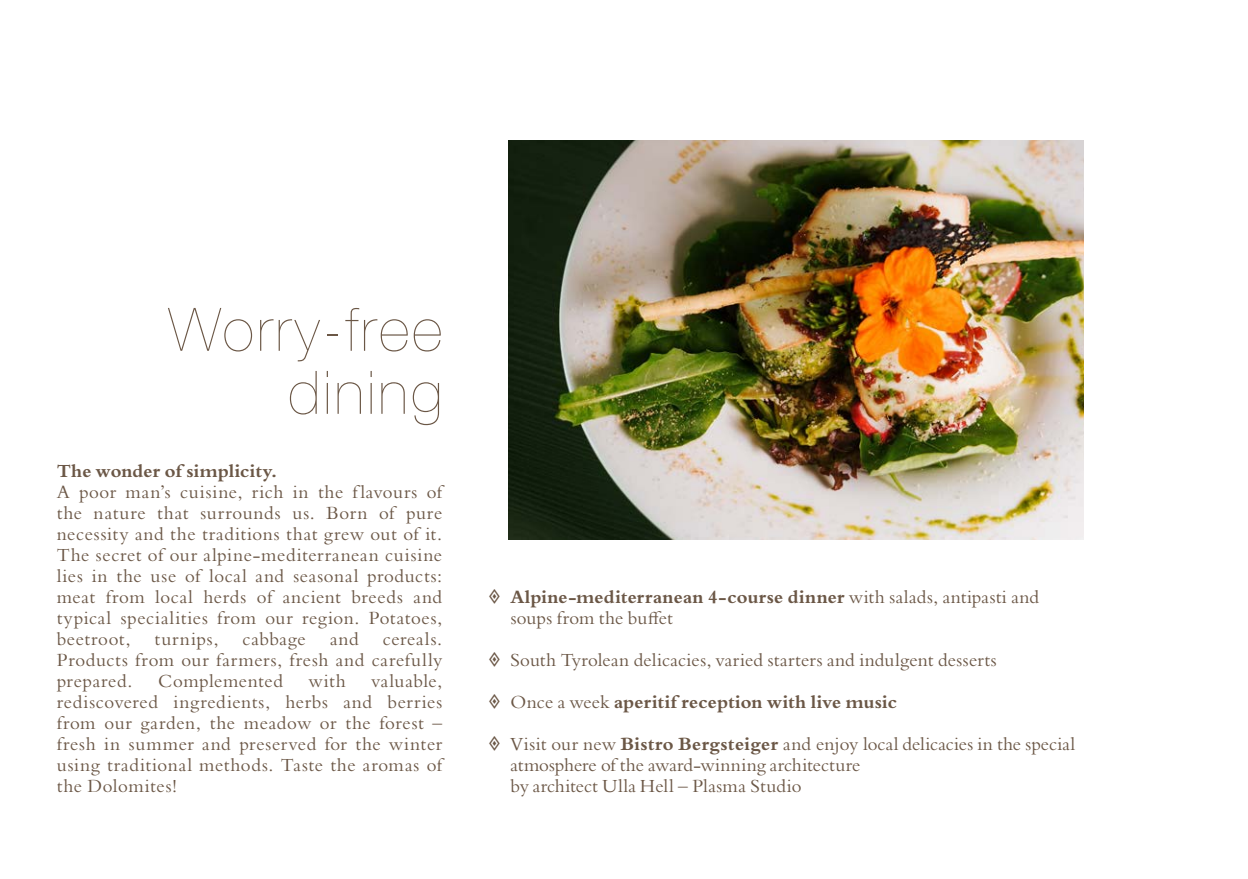
<style>
.page{position:relative;width:1248px;height:879px;background:#fff}
.page>*{position:absolute;margin:0;border:0;box-sizing:border-box;transform-origin:0 0}
.t1{font:200 60px/63px "Helvetica Neue LT Std";letter-spacing:.05em;color:#6b5746;text-align:right}
.t2{font:18px/21px "Bergamo Std";letter-spacing:.025em;color:#6b5746;text-align:justify}
.t3{font:18px/21px "Bergamo Std";letter-spacing:.005em;color:#6b5746}
.t4{font:700 18px "Bergamo Std";letter-spacing:.005em;color:#6b5746}
.t5{font:18px "Bergamo Std";letter-spacing:.055em;color:#6b5746}
.s1{font-weight:700}
.s2{font-weight:400}
</style>
<div class="page">
<img style="left:508px;top:141px;width:575px;height:399px">
<h1 class="t1" style="left:168px;top:298px;width:275px">Worry-free dining</h1>
<p class="t4" style="left:57px;top:460px;width:222px">The wonder of simplicity.</p>
<p class="t2" style="left:57px;top:481px;width:387px">A poor man’s cuisine, rich in the flavours of the nature that surrounds us. Born of pure necessity and the traditions that grew out of it.<br>The secret of our alpine-mediterranean cuisine lies in the use of local and seasonal products: meat from local herds of ancient breeds and typical specialities from our region. Potatoes, beetroot,</p>
<p class="t2" style="left:57px;top:628px;width:387px;text-indent:326px">cereals.<br>Products from our farmers, fresh and carefully prepared.</p>
<p class="t5" style="left:154px;top:628px;width:65px">turnips,</p>
<p class="t2" style="left:242px;top:628px;width:65px">cabbage</p>
<p class="t2" style="left:330px;top:628px;width:30px">and</p>
<p class="t2" style="left:57px;top:670px;width:387px;text-indent:315px">valuable, rediscovered ingredients, herbs and berries from our garden, the meadow or the forest – fresh in summer and preserved for the winter using traditional methods. Taste the aromas of the Dolomites!</p>
<p class="t2" style="left:158px;top:670px;width:126px">Complemented</p>
<p class="t2" style="left:309px;top:670px;width:38px">with</p>
<p class="t3" style="left:510px;top:586px;width:530px"><span class="s1">Alpine-mediterranean 4-course dinner</span> with salads, antipasti and soups from the buffet</p>
<p class="t2" style="left:510px;top:649px;width:487px">South Tyrolean delicacies, varied starters and indulgent desserts</p>
<p class="t4" style="left:510px;top:691px;width:388px"><span class="s2">Once a week</span> aperitif reception with live music</p>
<p class="t3" style="left:510px;top:733px;width:566px">Visit our new <span class="s1">Bistro Bergsteiger</span> and enjoy local delicacies in the special atmosphere of the award-winning architecture<br>by architect Ulla Hell – Plasma Studio</p>
</div>
